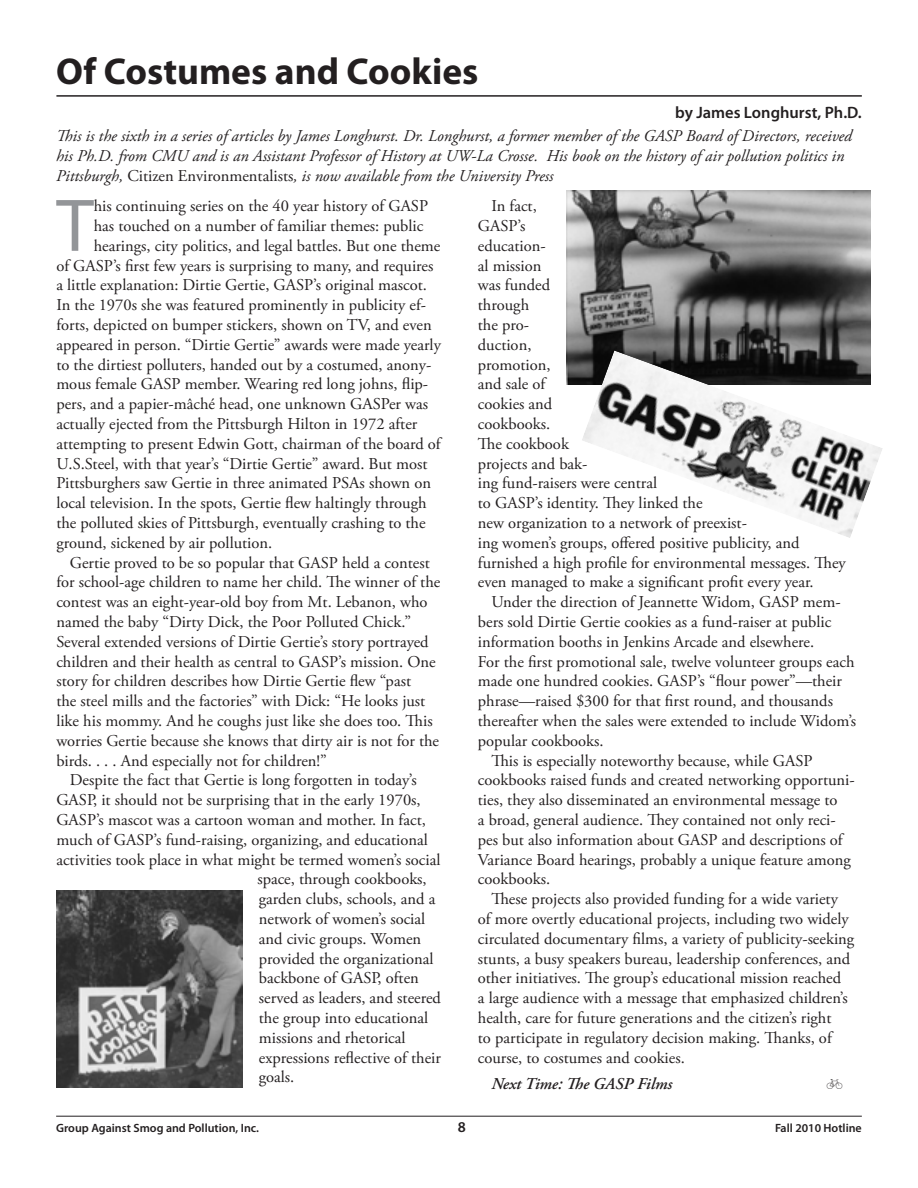
<style>
.page{position:relative;width:918px;height:1188px;background:#fff}
.page>*{position:absolute;margin:0;border:0;box-sizing:border-box;transform-origin:0 0}
.t1{font:75.3px "Myriad Pro";color:#939598}
.t2{font:700 37.5px "Myriad Pro";color:#231f20}
.t3{font:16.5px/19.8px "Adobe Garamond Pro";color:#231f20}
.t4{font:italic 16.5px/19.8px "Adobe Garamond Pro";color:#231f20}
.t5{font:600 16.5px "Myriad Pro";color:#231f20}
.t6{font:italic 600 16.5px "Adobe Garamond Pro";color:#231f20}
.t7{font:600 15px "Myriad Pro";color:#231f20}
.t8{font:600 12px "Myriad Pro";color:#231f20}
.s1{font-style:normal}
</style>
<div class="page">
<hr style="left:56px;top:1116px;width:806px;height:1px;background:#231f20">
<hr style="left:56px;top:95px;width:806px;height:2px;background:#231f20">
<img style="left:567px;top:190px;width:304px;height:194px">
<img style="left:582px;top:350px;width:301px;height:188px">
<img style="left:56px;top:891px;width:187px;height:197px">
<h2 class="t2" style="left:56px;top:51px;width:424px">Of Costumes and Cookies</h2>
<p class="t5" style="left:675px;top:104px;width:188px">by James Longhurst, Ph.D.</p>
<p class="t4" style="left:56px;top:126px;width:797px">This is the sixth in a series of articles by James Longhurst. Dr. Longhurst, a former member of the GASP Board of Directors, received his Ph.D. from CMU and is an Assistant Professor of History at UW-La Crosse. His book on the history of air pollution politics in<br>Pittsburgh, <span class="s1">Citizen Environmentalists</span>, is now available from the University Press</p>
<h1 class="t1" style="left:56px;top:184px;width:39px">T</h1>
<p class="t3" style="left:94px;top:197px;width:336px">his continuing series on the 40 year history of GASP</p>
<p class="t3" style="left:478px;top:197px;width:369px;text-indent:14px">In fact,<br>GASP’s<br>education-<br>al mission<br>was funded<br>through<br>the pro-<br>duction,<br>promotion,<br>and sale of<br>cookies and<br>cookbooks.<br>The cookbook<br>projects and bak-<br>ing fund-raisers were central<br>to GASP’s identity. They linked the<br>new organization to a network of preexist-<br>ing women’s groups, offered positive publicity, and furnished a high profile for environmental messages. They even managed to make a significant profit every year.</p>
<p class="t3" style="left:491px;top:593px;width:351px">Under the direction of Jeannette Widom, GASP mem-</p>
<p class="t3" style="left:478px;top:612px;width:355px">bers sold Dirtie Gertie cookies as a fund-raiser at public</p>
<p class="t3" style="left:478px;top:632px;width:338px">information booths in Jenkins Arcade and elsewhere.</p>
<p class="t3" style="left:478px;top:652px;width:378px">For the first promotional sale, twelve volunteer groups each</p>
<p class="t3" style="left:478px;top:672px;width:366px">made one hundred cookies. GASP’s “flour power”—their</p>
<p class="t3" style="left:478px;top:692px;width:357px">phrase—raised $300 for that first round, and thousands</p>
<p class="t3" style="left:478px;top:711px;width:380px">thereafter when the sales were extended to include Widom’s</p>
<p class="t3" style="left:478px;top:731px;width:127px">popular cookbooks.</p>
<p class="t3" style="left:491px;top:751px;width:323px">This is especially noteworthy because, while GASP</p>
<p class="t3" style="left:478px;top:771px;width:378px">cookbooks raised funds and created networking opportuni-</p>
<p class="t3" style="left:478px;top:791px;width:361px">ties, they also disseminated an environmental message to</p>
<p class="t3" style="left:478px;top:810px;width:359px">a broad, general audience. They contained not only reci-</p>
<p class="t3" style="left:478px;top:830px;width:366px">pes but also information about GASP and descriptions of</p>
<p class="t3" style="left:478px;top:850px;width:375px">Variance Board hearings, probably a unique feature among</p>
<p class="t3" style="left:478px;top:870px;width:74px">cookbooks.</p>
<p class="t3" style="left:491px;top:890px;width:348px">These projects also provided funding for a wide variety</p>
<p class="t3" style="left:478px;top:909px;width:372px">of more overtly educational projects, including two widely</p>
<p class="t3" style="left:478px;top:929px;width:378px">circulated documentary films, a variety of publicity-seeking</p>
<p class="t3" style="left:478px;top:949px;width:374px">stunts, a busy speakers bureau, leadership conferences, and</p>
<p class="t3" style="left:478px;top:969px;width:365px">other initiatives. The group’s educational mission reached</p>
<p class="t3" style="left:478px;top:989px;width:371px">a large audience with a message that emphasized children’s</p>
<p class="t3" style="left:478px;top:1008px;width:355px">health, care for future generations and the citizen’s right</p>
<p class="t3" style="left:478px;top:1028px;width:355px">to participate in regulatory decision making. Thanks, of</p>
<p class="t3" style="left:478px;top:1048px;width:208px">course, to costumes and cookies.</p>
<p class="t6" style="left:491px;top:1074px;width:182px">Next Time: The GASP Films</p>
<p class="t3" style="left:94px;top:216px;width:331px">has touched on a number of familiar themes: public</p>
<p class="t3" style="left:94px;top:236px;width:348px">hearings, city politics, and legal battles. But one theme</p>
<p class="t3" style="left:56px;top:256px;width:379px">of GASP’s first few years is surprising to many, and requires</p>
<p class="t3" style="left:56px;top:276px;width:372px">a little explanation: Dirtie Gertie, GASP’s original mascot.</p>
<p class="t3" style="left:56px;top:296px;width:371px">In the 1970s she was featured prominently in publicity ef-</p>
<p class="t3" style="left:56px;top:315px;width:377px">forts, depicted on bumper stickers, shown on TV, and even</p>
<p class="t3" style="left:56px;top:335px;width:386px">appeared in person. “Dirtie Gertie” awards were made yearly</p>
<p class="t3" style="left:56px;top:355px;width:377px">to the dirtiest polluters, handed out by a costumed, anony-</p>
<p class="t3" style="left:56px;top:375px;width:373px">mous female GASP member. Wearing red long johns, flip-</p>
<p class="t3" style="left:56px;top:395px;width:373px">pers, and a papier-mâché head, one unknown GASPer was</p>
<p class="t3" style="left:56px;top:414px;width:363px">actually ejected from the Pittsburgh Hilton in 1972 after</p>
<p class="t3" style="left:56px;top:434px;width:386px">attempting to present Edwin Gott, chairman of the board of</p>
<p class="t3" style="left:56px;top:454px;width:373px">U.S.Steel, with that year’s “Dirtie Gertie” award. But most</p>
<p class="t3" style="left:56px;top:474px;width:376px">Pittsburghers saw Gertie in three animated PSAs shown on</p>
<p class="t3" style="left:56px;top:494px;width:372px">local television. In the spots, Gertie flew haltingly through</p>
<p class="t3" style="left:56px;top:513px;width:371px">the polluted skies of Pittsburgh, eventually crashing to the</p>
<p class="t3" style="left:56px;top:533px;width:218px">ground, sickened by air pollution.</p>
<p class="t3" style="left:70px;top:553px;width:362px">Gertie proved to be so popular that GASP held a contest</p>
<p class="t3" style="left:56px;top:573px;width:386px">for school-age children to name her child. The winner of the</p>
<p class="t3" style="left:56px;top:593px;width:373px">contest was an eight-year-old boy from Mt. Lebanon, who</p>
<p class="t3" style="left:56px;top:612px;width:356px">named the baby “Dirty Dick, the Poor Polluted Chick.”</p>
<p class="t3" style="left:56px;top:632px;width:374px">Several extended versions of Dirtie Gertie’s story portrayed</p>
<p class="t3" style="left:56px;top:652px;width:381px">children and their health as central to GASP’s mission. One</p>
<p class="t3" style="left:56px;top:672px;width:356px">story for children describes how Dirtie Gertie flew “past</p>
<p class="t3" style="left:56px;top:692px;width:371px">the steel mills and the factories” with Dick: “He looks just</p>
<p class="t3" style="left:56px;top:711px;width:378px">like his mommy. And he coughs just like she does too. This</p>
<p class="t3" style="left:56px;top:731px;width:384px">worries Gertie because she knows that dirty air is not for the</p>
<p class="t3" style="left:56px;top:751px;width:272px">birds. . . . And especially not for children!”</p>
<p class="t3" style="left:70px;top:771px;width:349px">Despite the fact that Gertie is long forgotten in today’s</p>
<p class="t3" style="left:56px;top:791px;width:366px">GASP, it should not be surprising that in the early 1970s,</p>
<p class="t3" style="left:56px;top:810px;width:371px">GASP’s mascot was a cartoon woman and mother. In fact,</p>
<p class="t3" style="left:56px;top:830px;width:373px">much of GASP’s fund-raising, organizing, and educational</p>
<p class="t3" style="left:56px;top:850px;width:386px">activities took place in what might be termed women’s social</p>
<p class="t3" style="left:257px;top:870px;width:171px">space, through cookbooks,</p>
<p class="t3" style="left:259px;top:890px;width:178px">garden clubs, schools, and a</p>
<p class="t3" style="left:259px;top:909px;width:168px">network of women’s social</p>
<p class="t3" style="left:259px;top:929px;width:164px">and civic groups. Women</p>
<p class="t3" style="left:259px;top:949px;width:176px">provided the organizational</p>
<p class="t3" style="left:259px;top:969px;width:162px">backbone of GASP, often</p>
<p class="t3" style="left:259px;top:989px;width:184px">served as leaders, and steered</p>
<p class="t3" style="left:259px;top:1008px;width:171px">the group into educational</p>
<p class="t3" style="left:259px;top:1028px;width:148px">missions and rhetorical</p>
<p class="t3" style="left:259px;top:1048px;width:184px">expressions reflective of their</p>
<p class="t3" style="left:259px;top:1068px;width:37px">goals.</p>
<p class="t8" style="left:56px;top:1121px;width:204px">Group Against Smog and Pollution, Inc.</p>
<p class="t7" style="left:458px;top:1119px;width:10px">8</p>
<p class="t8" style="left:775px;top:1121px;width:88px">Fall 2010 Hotline</p>
</div>
